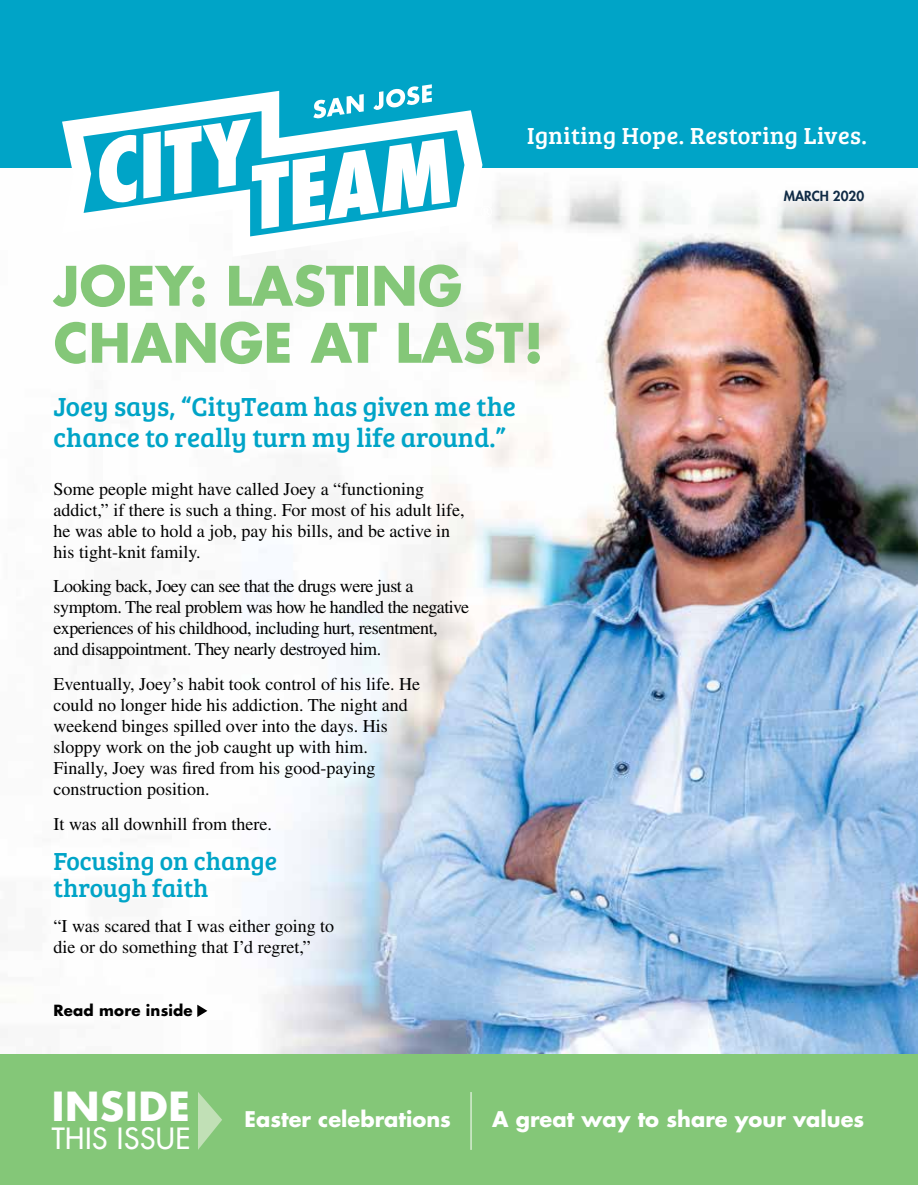
<style>
.page{position:relative;width:918px;height:1185px;background:#fff}
.page>*{position:absolute;margin:0;border:0;box-sizing:border-box;transform-origin:0 0}
.t1{font:700 52.95px/57px "Futura Std";color:#84c778}
.t2{font:700 39px "Futura Std";letter-spacing:.02em;color:#fff}
.t3{font:500 28.5px "Futura Std";letter-spacing:.02em;color:#fff}
.t4{font:27px/31.5px "Bree Serif";color:#00a4c7}
.t5{font:25.5px/27px "Bree Serif";color:#00a4c7}
.t6{font:24px "Bree Serif";letter-spacing:.02em;color:#fff}
.t7{font:700 21px "Futura Std";color:#fff}
.t8{font:18px/21px "Times LT Std";color:#000}
.t9{font:18px/21px "Times LT Std";letter-spacing:-.025em;color:#000}
.t10{font:700 15px "Futura Std";letter-spacing:.01em;color:#000}
.t11{font:800 13.5px "Futura Std";color:#102b45}
</style>
<div class="page">
<img style="left:1px;top:167px;width:917px;height:887px">
<div style="left:0;top:0;width:918px;height:167px;background:#00a4c7"></div>
<div style="left:0;top:1054px;width:918px;height:130px;background:#84c778"></div>
<svg style="left:198px;top:1092px;width:24px;height:57px"></svg>
<hr style="left:470px;top:1091px;width:1px;height:58px;background:#fff">
<svg style="left:197px;top:1004px;width:10px;height:12px"></svg>
<svg style="left:62px;top:110px;width:420px;height:147px"></svg>
<svg style="left:143px;top:84px;width:307px;height:145px"></svg>
<svg style="left:480px;top:205px;width:12px;height:13px"></svg>
<h3 class="t6" style="left:527px;top:118px;width:341px">Igniting Hope. Restoring Lives.</h3>
<h1 class="t1" style="left:54px;top:256px;width:492px">JOEY: LASTING<br>CHANGE AT LAST!</h1>
<h3 class="t4" style="left:54px;top:389px;width:464px">Joey says, “CityTeam has given me the chance to really turn my life around.”</h3>
<p class="t8" style="left:54px;top:478px;width:412px">Some people might have called Joey a “functioning addict,” if there is such a thing. For most of his adult life, he was able to hold a job, pay his bills, and be active in his tight-knit family.</p>
<p class="t9" style="left:54px;top:575px;width:417px">Looking back, Joey can see that the drugs were just a symptom. The real problem was how he handled the negative experiences of his childhood, including hurt, resentment,<br>and disappointment. They nearly destroyed him.</p>
<p class="t8" style="left:54px;top:673px;width:368px">Eventually, Joey’s habit took control of his life. He could no longer hide his addiction. The night and weekend binges spilled over into the days. His sloppy work on the job caught up with him.<br>Finally, Joey was fired from his good-paying construction position.</p>
<p class="t8" style="left:54px;top:812px;width:220px">It was all downhill from there.</p>
<h3 class="t5" style="left:54px;top:846px;width:225px">Focusing on change through faith</h3>
<p class="t8" style="left:54px;top:914px;width:282px">“I was scared that I was either going to die or do something that I’d regret,”</p>
<p class="t10" style="left:54px;top:1000px;width:141px">Read more inside</p>
<p class="t11" style="left:784px;top:187px;width:82px">MARCH 2020</p>
<h2 class="t2" style="left:52px;top:1080px;width:140px">INSIDE</h2>
<h3 class="t3" style="left:52px;top:1120px;width:140px">THIS ISSUE</h3>
<p class="t7" style="left:244px;top:1104px;width:208px">Easter celebrations</p>
<p class="t7" style="left:492px;top:1104px;width:373px">A great way to share your values</p>
</div>
